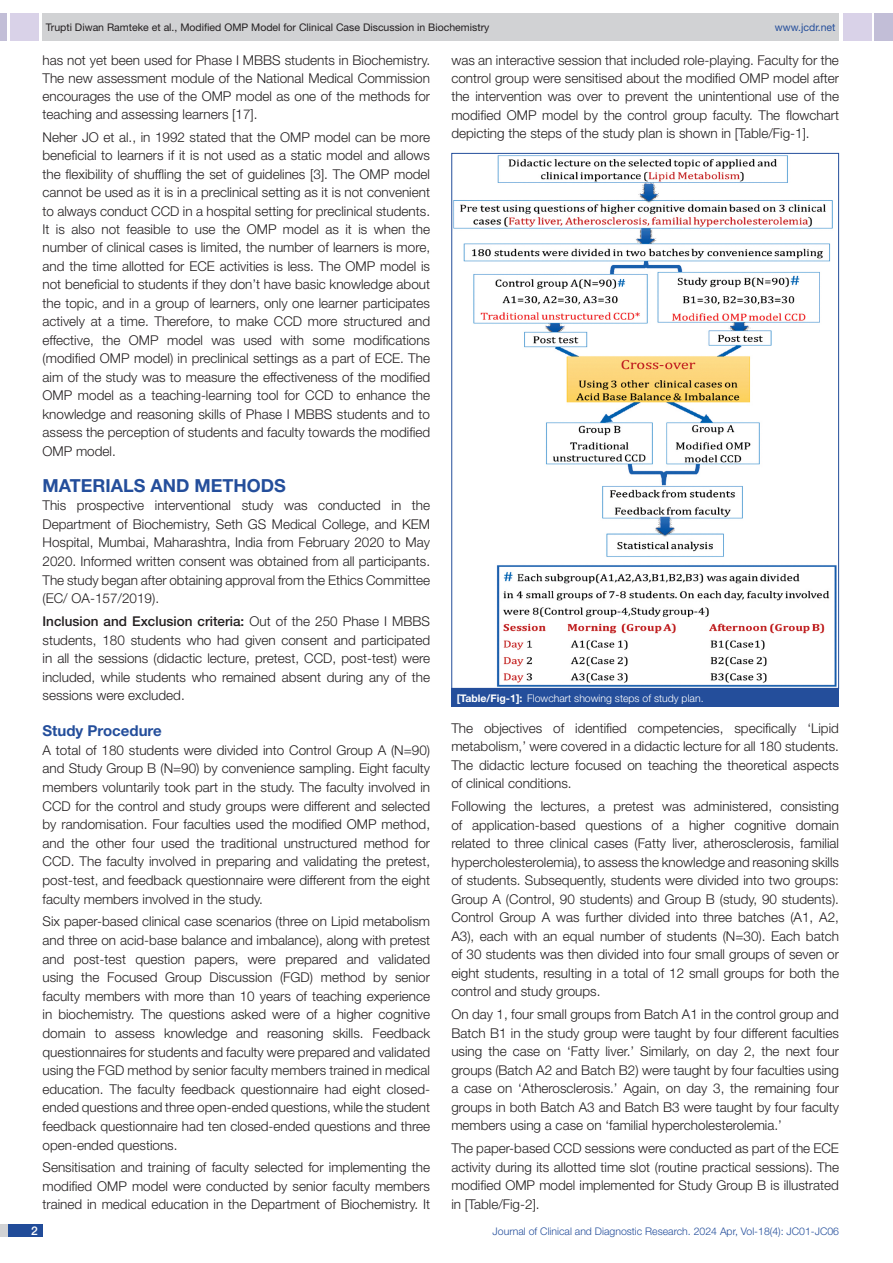
<style>
.page{position:relative;width:893px;height:1263px;background:#fff}
.page>*{position:absolute;margin:0;border:0;box-sizing:border-box;transform-origin:0 0}
.Heading{font:700 18px "Helvetica Neue";color:#244e9b}
.HEAD_2{font:700 15px "Helvetica Neue";color:#244e9b}
.Body_text{font:300 13.5px/18.6px "Helvetica Neue";color:#231f20;text-align:justify}
.t1{font:500 12px "Helvetica Neue";color:#fff}
.t2{font:10.5px "Helvetica Neue";color:#231f20}
.t3{font:300 10.5px "Helvetica Neue";color:#244e9b}
.TABLE_FIG{font:300 10.5px "Helvetica Neue";color:#fff}
.t4{font:10.5px "Helvetica Neue";color:#244e9b}
.s1{font-weight:500}
.s2{font-weight:700}
</style>
<div class="page">
<div style="left:0;top:13px;width:7px;height:28px;background:#c2bed7"></div>
<div style="left:10px;top:13px;width:29px;height:28px;background:#d9d2e8"></div>
<div style="left:43px;top:13px;width:796px;height:28px;background:#d1d2d4"></div>
<div style="left:875px;top:13px;width:18px;height:28px;background:#c2bed7"></div>
<div style="left:843px;top:13px;width:29px;height:28px;background:#d9d2e8"></div>
<div style="left:0;top:1224px;width:43px;height:13px;background:#d1d2d4"></div>
<div style="left:8px;top:1224px;width:35px;height:13px;background:#214c99"></div>
<img style="left:453px;top:155px;width:384px;height:532px">
<div style="left:451px;top:688px;width:388px;height:19px;background:#244e9b"></div>
<p class="t2" style="left:46px;top:21px;width:445px">Trupti Diwan Ramteke et al., Modified OMP Model for Clinical Case Discussion in Biochemistry</p>
<p class="t4" style="left:775px;top:21px;width:62px">www.jcdr.net</p>
<p class="Body_text" style="left:43px;top:50px;width:389px;line-height:18.1px">has not yet been used for Phase I MBBS students in Biochemistry.<br>The new assessment module of the National Medical Commission encourages the use of the OMP model as one of the methods for teaching and assessing learners [17].</p>
<p class="Body_text" style="left:43px;top:127px;width:389px">Neher JO et al., in 1992 stated that the OMP model can be more beneficial to learners if it is not used as a static model and allows the flexibility of shuffling the set of guidelines [3]. The OMP model cannot be used as it is in a preclinical setting as it is not convenient to always conduct CCD in a hospital setting for preclinical students.<br>It is also not feasible to use the OMP model as it is when the number of clinical cases is limited, the number of learners is more, and the time allotted for ECE activities is less. The OMP model is not beneficial to students if they don’t have basic knowledge about the topic, and in a group of learners, only one learner participates actively at a time. Therefore, to make CCD more structured and effective, the OMP model was used with some modifications (modified OMP model) in preclinical settings as a part of ECE. The aim of the study was to measure the effectiveness of the modified OMP model as a teaching-learning tool for CCD to enhance the knowledge and reasoning skills of Phase I MBBS students and to assess the perception of students and faculty towards the modified OMP model.</p>
<p class="Heading" style="left:43px;top:474px;width:245px">MATERIALS AND METHODS</p>
<p class="Body_text" style="left:43px;top:496px;width:389px">This prospective interventional study was conducted in the Department of Biochemistry, Seth GS Medical College, and KEM Hospital, Mumbai, Maharashtra, India from February 2020 to May 2020. Informed written consent was obtained from all participants.<br>The study began after obtaining approval from the Ethics Committee (EC/ OA-157/2019).</p>
<p class="Body_text" style="left:43px;top:612px;width:389px"><span class="s1">Inclusion and Exclusion criteria:</span> Out of the 250 Phase I MBBS students, 180 students who had given consent and participated in all the sessions (didactic lecture, pretest, CCD, post-test) were included, while students who remained absent during any of the sessions were excluded.</p>
<p class="HEAD_2" style="left:43px;top:721px;width:121px">Study Procedure</p>
<p class="Body_text" style="left:43px;top:740px;width:389px">A total of 180 students were divided into Control Group A (N=90) and Study Group B (N=90) by convenience sampling. Eight faculty members voluntarily took part in the study. The faculty involved in CCD for the control and study groups were different and selected by randomisation. Four faculties used the modified OMP method, and the other four used the traditional unstructured method for CCD. The faculty involved in preparing and validating the pretest, post-test, and feedback questionnaire were different from the eight faculty members involved in the study.</p>
<p class="Body_text" style="left:43px;top:912px;width:389px">Six paper-based clinical case scenarios (three on Lipid metabolism and three on acid-base balance and imbalance), along with pretest and post-test question papers, were prepared and validated using the Focused Group Discussion (FGD) method by senior faculty members with more than 10 years of teaching experience in biochemistry. The questions asked were of a higher cognitive domain to assess knowledge and reasoning skills. Feedback questionnaires for students and faculty were prepared and validated using the FGD method by senior faculty members trained in medical education. The faculty feedback questionnaire had eight closed&shy;ended questions and three open-ended questions, while the student feedback questionnaire had ten closed-ended questions and three open-ended questions.</p>
<p class="Body_text" style="left:43px;top:1158px;width:389px">Sensitisation and training of faculty selected for implementing the modified OMP model were conducted by senior faculty members trained in medical education in the Department of Biochemistry. It</p>
<p class="Body_text" style="left:451px;top:50px;width:389px">was an interactive session that included role-playing. Faculty for the control group were sensitised about the modified OMP model after the intervention was over to prevent the unintentional use of the modified OMP model by the control group faculty. The flowchart depicting the steps of the study plan is shown in [Table/Fig-1].</p>
<p class="TABLE_FIG" style="left:457px;top:691px;width:248px"><span class="s2">[Table/Fig-1]:</span> Flowchart showing steps of study plan.</p>
<p class="Body_text" style="left:451px;top:718px;width:389px">The objectives of identified competencies, specifically ‘Lipid metabolism,’ were covered in a didactic lecture for all 180 students.<br>The didactic lecture focused on teaching the theoretical aspects of clinical conditions.</p>
<p class="Body_text" style="left:451px;top:796px;width:389px">Following the lectures, a pretest was administered, consisting of application-based questions of a higher cognitive domain related to three clinical cases (Fatty liver, atherosclerosis, familial hypercholesterolemia), to assess the knowledge and reasoning skills of students. Subsequently, students were divided into two groups:<br>Group A (Control, 90 students) and Group B (study, 90 students).<br>Control Group A was further divided into three batches (A1, A2, A3), each with an equal number of students (N=30). Each batch of 30 students was then divided into four small groups of seven or eight students, resulting in a total of 12 small groups for both the control and study groups.</p>
<p class="Body_text" style="left:451px;top:1005px;width:389px">On day 1, four small groups from Batch A1 in the control group and Batch B1 in the study group were taught by four different faculties using the case on ‘Fatty liver.’ Similarly, on day 2, the next four groups (Batch A2 and Batch B2) were taught by four faculties using a case on ‘Atherosclerosis.’ Again, on day 3, the remaining four groups in both Batch A3 and Batch B3 were taught by four faculty members using a case on ‘familial hypercholesterolemia.’</p>
<p class="Body_text" style="left:451px;top:1139px;width:389px">The paper-based CCD sessions were conducted as part of the ECE activity during its allotted time slot (routine practical sessions). The modified OMP model implemented for Study Group B is illustrated in [Table/Fig-2].</p>
<p class="t1" style="left:31px;top:1223px;width:8px">2</p>
<p class="t3" style="left:493px;top:1225px;width:348px">Journal of Clinical and Diagnostic Research. 2024 Apr, Vol-18(4): JC01-JC06</p>
</div>
